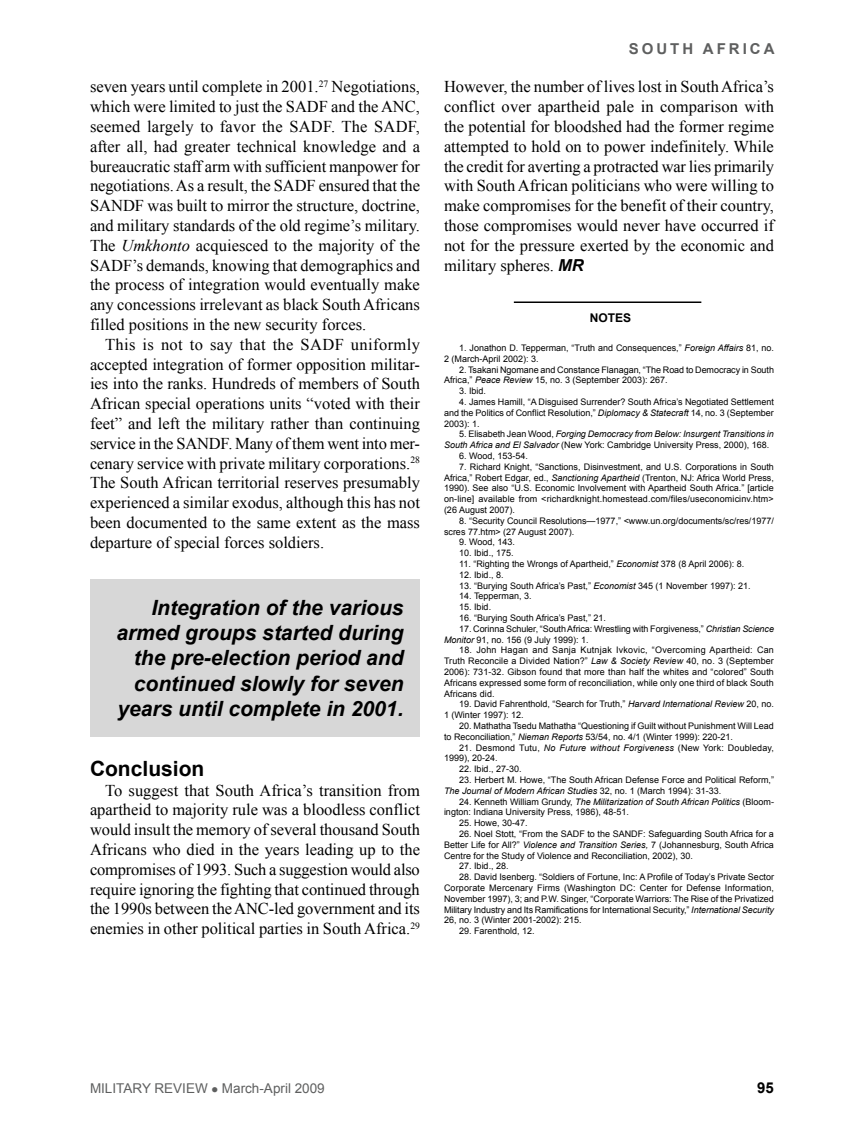
<style>
.page{position:relative;width:864px;height:1134px;background:#fff}
.page>*{position:absolute;margin:0;border:0;box-sizing:border-box;transform-origin:0 0}
.fob{font:italic 700 21px/25.2px "Arial";color:#000;text-align:right}
.subhead{font:700 21px "Arial";color:#000}
.fob-2{font:16.5px/19.8px "Times New Roman";color:#000;text-align:justify}
.t1{font:700 15px "Arial";letter-spacing:.2em;color:#5e5f5f}
.t2{font:700 15px "Arial";color:#000}
.t3{font:13.5px "Arial";color:#5e5f5f}
.bio{font:700 12px "Arial";color:#000}
.ftnote{font:9px/10.8px "Arial";color:#000}
.ftnote-2{font:italic 9px/10.8px "Arial";letter-spacing:-.005em;color:#000}
.s1{font-style:italic}
.s2{font-family:"Arial";font-weight:700;font-style:italic}
.s3{font-style:normal}
</style>
<div class="page">
<div style="left:90px;top:579px;width:330px;height:157px;background:#d7d7d7"></div>
<hr style="left:514px;top:302px;width:187px;height:1px;background:#000">
<p class="fob-2" style="left:90px;top:77px;width:332px">seven years until complete in 2001.<sup>27</sup> Negotiations, which were limited to just the SADF and the ANC, seemed largely to favor the SADF. The SADF, after all, had greater technical knowledge and a bureaucratic staff arm with sufficient manpower for negotiations. As a result, the SADF ensured that the SAN</p>
<p class="fob-2" style="left:90px;top:196px;width:332px;text-indent:33px">DF was built to mirror the structure, doctrine, and military standards of the old regime’s military.<br>The <span class="s1">Umkhonto</span> acquiesced to the majority of the SADF’s demands, knowing that demographics and the process of integration would eventually make any concessions irrelevant as black South Africans filled positions in the new security forces.</p>
<p class="fob-2" style="left:90px;top:334px;width:332px;text-indent:15px">This is not to say that the SADF uniformly accepted integration of former opposition militar&shy;ies into the ranks. Hundreds of members of South African special operations units “voted with their feet” and left the military rather than continuing service in the SAN</p>
<p class="fob-2" style="left:90px;top:433px;width:332px;text-indent:119px">DF. Many of them went into mer&shy;cenary service with private military corporations.<sup>28<br></sup>The South African territorial reserves presumably experienced a similar exodus, although this has not been documented to the same extent as the mass departure of special forces soldiers.</p>
<p class="fob" style="left:116px;top:596px;width:289px">Integration of the various armed groups started during the pre-election period and continued slowly for seven years until complete in 2001.</p>
<p class="subhead" style="left:90px;top:755px;width:116px">Conclusion</p>
<p class="fob-2" style="left:90px;top:780px;width:332px;text-indent:15px">To suggest that South Africa’s transition from apartheid to majority rule was a bloodless conflict would insult the memory of several thousand South Africans who died in the years leading up to the compromises of 1993. Such a suggestion would also require ignoring the fighting that continued through the 1990s between the ANC-led government and its enemies in other political parties in South Africa.<sup>29</sup></p>
<h3 class="t1" style="left:629px;top:39px;width:147px">SOUTH AFRICA</h3>
<p class="fob-2" style="left:444px;top:77px;width:333px">However, the number of lives lost in South Africa’s conflict over apartheid pale in comparison with the potential for bloodshed had the former regime attempted to hold on to power indefinitely. While the credit for averting a protracted war lies primarily with South African politicians who were willing to make compromises for the benefit of their country, those compromises would never have occurred if not for the pressure exerted by the economic and military spheres. <span class="s2">MR</span></p>
<p class="bio" style="left:590px;top:310px;width:43px">NOTES</p>
<p class="ftnote" style="left:444px;top:342px;width:331px;text-indent:15px">1. Jonathon D. Tepperman, “Truth and Consequences,” <span class="s1">Foreign Affairs</span> 81, no.<br>2 (March-April 2002): 3.</p>
<p class="ftnote" style="left:444px;top:364px;width:332px;text-indent:15px">2. Tsakani Ngomane and Constance Flanagan, “The Road to Democracy in South<br>Africa,” <span class="s1">Peace Review</span> 15, no. 3 (September 2003): 267.</p>
<p class="ftnote" style="left:459px;top:386px;width:29px">3. Ibid.</p>
<p class="ftnote" style="left:444px;top:396px;width:332px;text-align:justify;text-indent:15px">4. James Hamill, “A Disguised Surrender? South Africa’s Negotiated Settlement and the Politics of Conflict Resolution,” <span class="s1">Diplomacy &amp; Statecraft</span> 14, no. 3 (September 2003): 1.</p>
<p class="ftnote-2" style="left:444px;top:429px;width:331px;text-indent:15px"><span class="s3">5. Elisabeth Jean Wood,</span> Forging Democracy from Below: Insurgent Transitions in<br>South Africa and El Salvador <span class="s3">(New York: Cambridge University Press, 2000), 168.</span></p>
<p class="ftnote" style="left:459px;top:450px;width:70px">6. Wood, 153-54.</p>
<p class="ftnote" style="left:444px;top:461px;width:332px;text-align:justify;text-indent:15px">7. Richard Knight, “Sanctions, Disinvestment, and U.S. Corporations in South Africa,” Robert Edgar, ed., <span class="s1">Sanctioning Apartheid</span> (Trenton, NJ: Africa World Press, 1990). See also “U.S. Economic I nvolvement with Apartheid South Africa.” [article on-line] available from &lt;richardknight.homestead.com/files/useconomicinv.htm&gt; (26 August 2007).</p>
<p class="ftnote" style="left:444px;top:515px;width:331px;text-indent:15px">8. “Security Council Resolutions—1977,” &lt;www.un.org/documents/sc/res/1977/ scres 77.htm&gt; (27 August 2007).</p>
<p class="ftnote" style="left:459px;top:537px;width:57px">9. Wood, 143.</p>
<p class="ftnote" style="left:459px;top:548px;width:56px">10. Ibid., 175.</p>
<p class="ftnote" style="left:459px;top:558px;width:287px">11. “Righting the Wrongs of Apartheid,” <span class="s1">Economist</span> 378 (8 April 2006): 8.</p>
<p class="ftnote" style="left:459px;top:569px;width:46px">12. Ibid., 8.</p>
<p class="ftnote" style="left:459px;top:580px;width:293px">13. “Burying South Africa’s Past,” <span class="s1">Economist</span> 345 (1 November 1997): 21.</p>
<p class="ftnote" style="left:459px;top:591px;width:74px">14. Tepperman, 3.</p>
<p class="ftnote" style="left:459px;top:602px;width:34px">15. Ibid.</p>
<p class="ftnote" style="left:459px;top:612px;width:148px">16. “Burying South Africa’s Past,” 21.</p>
<p class="ftnote" style="left:444px;top:623px;width:332px;text-indent:15px">17. Corinna Schuler, “South Africa: Wrestling with Forgiveness,” <span class="s1">Christian Science<br>Monitor</span> 91, no. 156 (9 July 1999): 1.</p>
<p class="ftnote" style="left:444px;top:645px;width:332px;text-align:justify;text-indent:15px">18. John Hagan and Sanja Kutnjak Ivkovic, “Overcoming Apartheid: Can Truth Reconcile a Divided Nation?” <span class="s1">Law &amp; Society Review</span> 40, no. 3 (September 2006): 731-32. Gibson found that more than half the whites and “colored” South Africans expressed some form of reconciliation, while only one third of black South Africans did.</p>
<p class="ftnote" style="left:444px;top:699px;width:331px;text-indent:15px">19. David Fahrenthold, “Search for Truth,” <span class="s1">Harvard International Review</span> 20, no.<br>1 (Winter 1997): 12.</p>
<p class="ftnote" style="left:444px;top:720px;width:331px;text-indent:15px">20. Mathatha Tsedu Mathatha “Questioning if Guilt without Punishment Will Lead to Reconciliation,” <span class="s1">Nieman Reports</span> 53/54, no. 4/1 (Winter 1999): 220-21.</p>
<p class="ftnote" style="left:444px;top:742px;width:332px;text-indent:15px">21. Desmond Tutu, <span class="s1">No Future without Forgiveness</span> (New York: Doubleday,<br>1999), 20-24.</p>
<p class="ftnote" style="left:459px;top:764px;width:64px">22. I bid., 27-30.</p>
<p class="ftnote" style="left:444px;top:774px;width:332px;text-indent:15px">23. Herbert M. Howe, “The South African Defense Force and Political Reform,”<br><span class="s1">The Journal of Modern African Studies</span> 32, no. 1 (March 1994): 31-33.</p>
<p class="ftnote" style="left:444px;top:796px;width:331px;text-indent:15px">24. Kenneth William Grundy, <span class="s1">The Militarization of South African Politics</span> (Bloom&shy;ington: I ndiana University Press, 1986), 48-51.</p>
<p class="ftnote" style="left:459px;top:818px;width:70px">25. Howe, 30-47.</p>
<p class="ftnote" style="left:444px;top:828px;width:331px;text-align:justify;text-indent:15px">26. Noel Stott, “From the SADF to the SANDF: Safeguarding South Africa for a Better Life for All?” <span class="s1">Violence and Transition Series,</span> 7 (Johannesburg, South Africa Centre for the Study of Violence and Reconciliation, 2002), 30.</p>
<p class="ftnote" style="left:459px;top:861px;width:51px">27. Ibid., 28.</p>
<p class="ftnote" style="left:444px;top:872px;width:332px;text-align:justify;text-indent:15px">28. David I senberg. “Soldiers of Fortune, I nc: A Profile of Today’s Private Sector Corporate Mercenary Firms (Washington DC: Center for Defense I nformation, November 1997), 3; and P.W. Singer, “Corporate Warriors: The Rise of the Privatized Military I ndustry and I ts Ramifications for I nternational Security,” <span class="s1">International Security </span>26, no. 3 (Winter 2001-2002): 215.</p>
<p class="ftnote" style="left:459px;top:926px;width:77px">29. Farenthold, 12.</p>
<h3 class="t3" style="left:90px;top:1080px;width:236px">Military Review ● March-April 2009</h3>
<h3 class="t2" style="left:757px;top:1078px;width:18px">95</h3>
</div>
